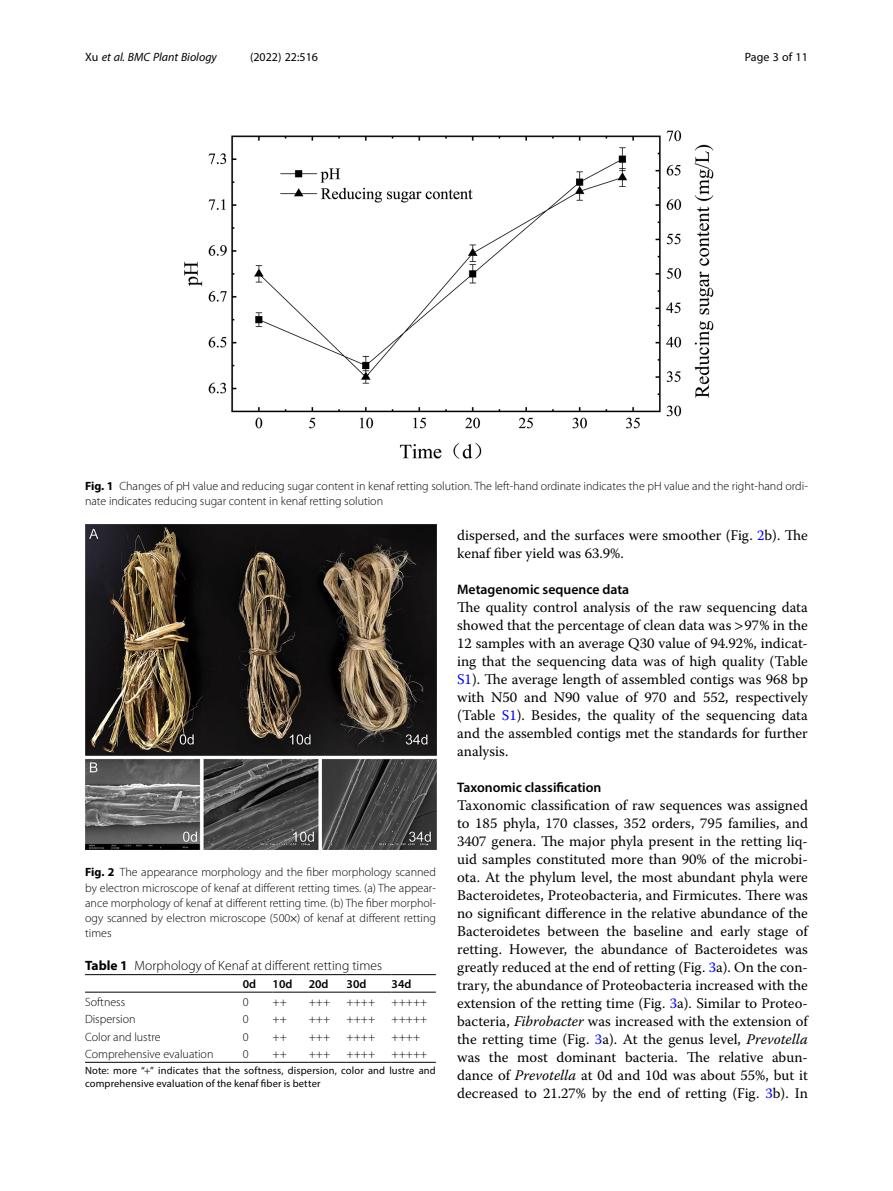
<style>
.page{position:relative;width:893px;height:1191px;background:#fff}
.page>*{position:absolute;margin:0;border:0;box-sizing:border-box;transform-origin:0 0}
.Body_Text{font:14.7px/18px "Warnock Pro";color:#000;text-align:justify}
.Head_2{font:600 13.8px "Myriad Pro";color:#000}
.Table_Caption{font:300 13.5px "Myriad Pro";color:#000}
.Figure_Caption{font:300 12px/15px "Myriad Pro";color:#000;text-align:justify}
.Table_Body{font:300 12px "Myriad Pro";color:#000}
.t1{font:italic 12px "Myriad Pro";color:#000}
.t2{font:12px "Myriad Pro";color:#000}
.Table_Head{font:600 12px "Myriad Pro";color:#000}
.Table_Body_Tab1_Deci{font:300 12px "Myriad Pro";color:#000}
.Table_Footnote{font:10.5px/12.8px "Myriad Pro";letter-spacing:.01em;color:#000}
.s1{font-style:normal}
.s2{font-weight:700}
.s3{color:#00f}
.s4{font-style:italic}
</style>
<div class="page">
<hr style="left:85px;top:992px;width:158px;height:1px;background:#000">
<hr style="left:243px;top:974px;width:30px;height:1px;background:#000">
<hr style="left:243px;top:992px;width:30px;height:1px;background:#000">
<hr style="left:273px;top:974px;width:36px;height:1px;background:#000">
<hr style="left:273px;top:992px;width:36px;height:1px;background:#000">
<hr style="left:309px;top:974px;width:38px;height:1px;background:#000">
<hr style="left:309px;top:992px;width:38px;height:1px;background:#000">
<hr style="left:347px;top:974px;width:45px;height:1px;background:#000">
<hr style="left:347px;top:992px;width:45px;height:1px;background:#000">
<hr style="left:392px;top:974px;width:44px;height:1px;background:#000">
<hr style="left:392px;top:992px;width:44px;height:1px;background:#000">
<hr style="left:243px;top:1062px;width:30px;height:1px;background:#000">
<hr style="left:273px;top:1062px;width:36px;height:1px;background:#000">
<hr style="left:309px;top:1062px;width:38px;height:1px;background:#000">
<hr style="left:347px;top:1062px;width:45px;height:1px;background:#000">
<hr style="left:392px;top:1062px;width:44px;height:1px;background:#000">
<hr style="left:85px;top:1062px;width:158px;height:1px;background:#000">
<hr style="left:85px;top:974px;width:158px;height:1px;background:#000">
<img style="left:85px;top:524px;width:351px;height:325px">
<img style="left:184px;top:130px;width:530px;height:329px">
<p class="t1" style="left:85px;top:50px;width:133px"><span class="s1">Xu</span> et al. BMC Plant Biology</p>
<p class="t2" style="left:250px;top:50px;width:70px">(2022) 22:516</p>
<p class="t2" style="left:745px;top:50px;width:65px">Page 3 of 11</p>
<p class="Figure_Caption" style="left:85px;top:479px;width:724px"><span class="s2">Fig. 1</span> Changes of pH value and reducing sugar content in kenaf retting solution. The left-hand ordinate indicates the pH value and the right-hand ordi&shy;nate indicates reducing sugar content in kenaf retting solution</p>
<p class="Figure_Caption" style="left:85px;top:865px;width:352px"><span class="s2">Fig. 2</span> The appearance morphology and the fiber morphology scanned by electron microscope of kenaf at different retting times. (a) The appear&shy;ance morphology of kenaf at different retting time. (b) The fiber morphol&shy;ogy scanned by electron microscope (500 ) of kenaf at different retting times</p>
<p class="Table_Caption" style="left:85px;top:958px;width:299px"><span class="s2">Table 1</span> Morphology of Kenaf at different retting times</p>
<p class="Table_Head" style="left:243px;top:976px;width:15px">0d</p>
<p class="Table_Head" style="left:273px;top:976px;width:21px">10d</p>
<p class="Table_Head" style="left:309px;top:976px;width:21px">20d</p>
<p class="Table_Head" style="left:347px;top:976px;width:21px">30d</p>
<p class="Table_Head" style="left:392px;top:976px;width:21px">34d</p>
<p class="Table_Body" style="left:85px;top:995px;width:42px">Softness</p>
<p class="Table_Body_Tab1_Deci" style="left:243px;top:995px;width:7px">0</p>
<p class="Table_Body" style="left:273px;top:995px;width:16px">++</p>
<p class="Table_Body" style="left:309px;top:995px;width:23px">+++</p>
<p class="Table_Body" style="left:347px;top:995px;width:30px">++++</p>
<p class="Table_Body" style="left:392px;top:995px;width:37px">+++++</p>
<p class="Table_Body" style="left:85px;top:1012px;width:52px">Dispersion</p>
<p class="Table_Body_Tab1_Deci" style="left:243px;top:1012px;width:7px">0</p>
<p class="Table_Body" style="left:273px;top:1012px;width:16px">++</p>
<p class="Table_Body" style="left:309px;top:1012px;width:23px">+++</p>
<p class="Table_Body" style="left:347px;top:1012px;width:30px">++++</p>
<p class="Table_Body" style="left:392px;top:1012px;width:37px">+++++</p>
<p class="Table_Body" style="left:85px;top:1030px;width:77px">Color and lustre</p>
<p class="Table_Body_Tab1_Deci" style="left:243px;top:1030px;width:7px">0</p>
<p class="Table_Body" style="left:273px;top:1030px;width:16px">++</p>
<p class="Table_Body" style="left:309px;top:1030px;width:23px">+++</p>
<p class="Table_Body" style="left:347px;top:1030px;width:30px">++++</p>
<p class="Table_Body" style="left:392px;top:1030px;width:30px">++++</p>
<p class="Table_Body" style="left:85px;top:1047px;width:130px">Comprehensive evaluation</p>
<p class="Table_Body_Tab1_Deci" style="left:243px;top:1047px;width:7px">0</p>
<p class="Table_Body" style="left:273px;top:1047px;width:16px">++</p>
<p class="Table_Body" style="left:309px;top:1047px;width:23px">+++</p>
<p class="Table_Body" style="left:347px;top:1047px;width:30px">++++</p>
<p class="Table_Body" style="left:392px;top:1047px;width:37px">+++++</p>
<p class="Table_Footnote" style="left:85px;top:1064px;width:352px">Note: more “ ” indicates that the softness, dispersion, color and lustre and comprehensive evaluation of the kenaf fiber is better</p>
<p class="Body_Text" style="left:457px;top:526px;width:352px">dispersed, and the surfaces were smoother (Fig. <span class="s3">2</span>b). The kenaf fiber yield was 63.9%.</p>
<p class="Head_2" style="left:457px;top:581px;width:174px">Metagenomic sequence data</p>
<p class="Body_Text" style="left:457px;top:598px;width:352px">The quality control analysis of the raw sequencing data showed that the percentage of clean data was 97% in the 12 samples with an average Q30 value of 94.92%, indicat&shy;ing that the sequencing data was of high quality (Table <span class="s3">S1</span>). The average length of assembled contigs was 968 bp with N50 and N90 value of 970 and 552, respectively (Table <span class="s3">S1</span>). Besides, the quality of the sequencing data and the assembled contigs met the standards for further analysis.</p>
<p class="Head_2" style="left:457px;top:779px;width:146px">Taxonomic classification</p>
<p class="Body_Text" style="left:457px;top:796px;width:352px">Taxonomic classification of raw sequences was assigned to 185 phyla, 170 classes, 352 orders, 795 families, and 3407 genera. The major phyla present in the retting liq&shy;uid samples constituted more than 90% of the microbi&shy;ota. At the phylum level, the most abundant phyla were Bacteroidetes, Proteobacteria, and Firmicutes. There was no significant difference in the relative abundance of the Bacteroidetes between the baseline and early stage of retting. However, the abundance of Bacteroidetes was greatly reduced at the end of retting (Fig. <span class="s3">3</span>a). On the con&shy;trary, the abundance of Proteobacteria increased with the extension of the retting time (Fig. <span class="s3">3</span>a). Similar to Proteo&shy;bacteria, <span class="s4">Fibrobacter</span> was increased with the extension of the retting time (Fig. <span class="s3">3</span>a). At the genus level, <span class="s4">Prevotella </span>was the most dominant bacteria. The relative abun&shy;dance of <span class="s4">Prevotella</span> at 0d and 10d was about 55%, but it decreased to 21.27% by the end of retting (Fig. <span class="s3">3</span>b). In</p>
</div>
